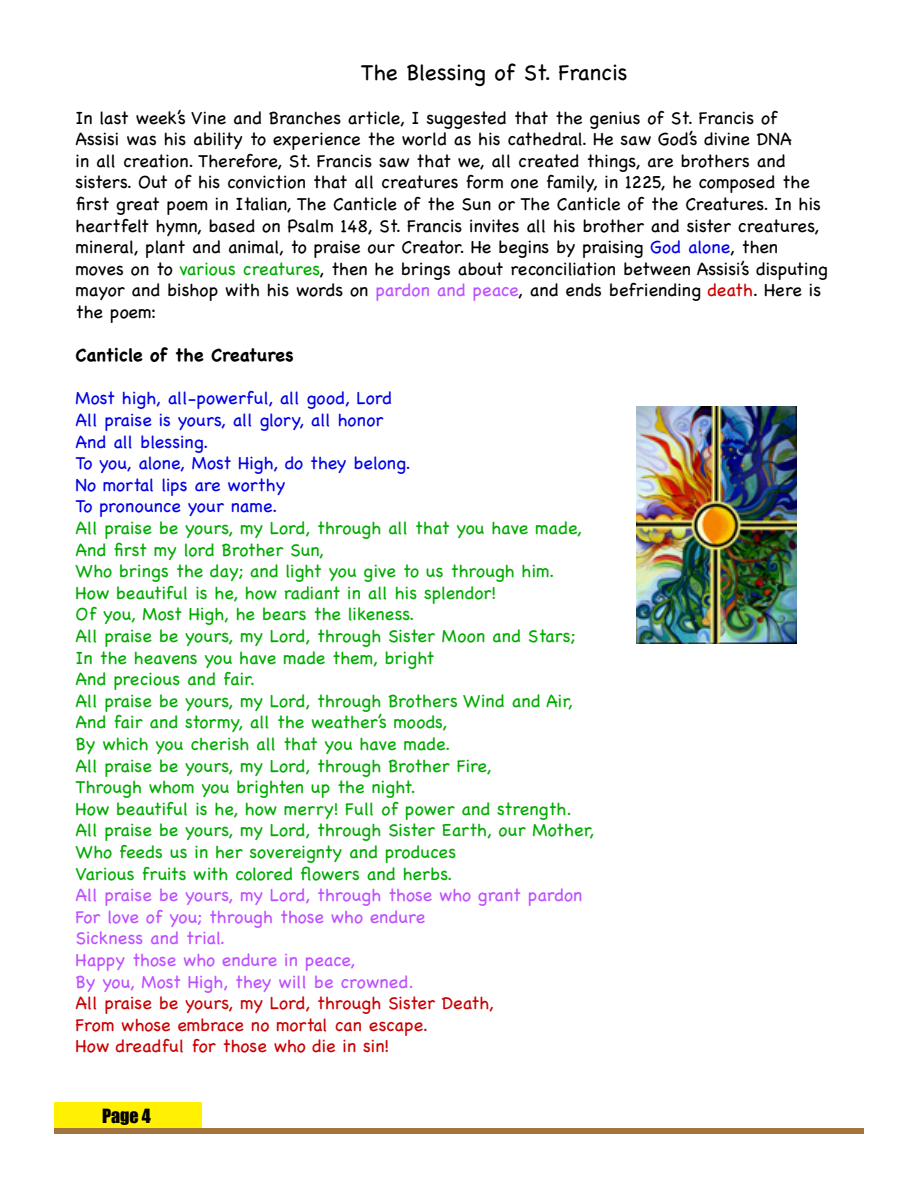
<style>
.page{position:relative;width:918px;height:1188px;background:#fff}
.page>*{position:absolute;margin:0;border:0;box-sizing:border-box;transform-origin:0 0}
.Body{font:22.5px "Chalkboard";color:#000}
.Body-2{font:18px/21.6px "Chalkboard";color:#000}
.Body-3{font:18px "Chalkboard";color:#0a0}
.Body-4{font:18px "Chalkboard";color:#be50ff}
.Body-5{font:18px "Chalkboard";color:#0000e6}
.Body-6{font:18px "Chalkboard";color:#c80000}
.Body-7{font:700 18px "Chalkboard";color:#000}
.t1{font:18px "Impact";color:#000}
.s1{color:#0000e6}
.s2{color:#00ab00}
.s3{color:#be50ff}
.s4{color:#c80000}
</style>
<div class="page">
<div style="left:54px;top:1102px;width:148px;height:27px;background:#fff101"></div>
<div style="left:54px;top:1128px;width:810px;height:6px;background:#a1753d"></div>
<img style="left:636px;top:406px;width:161px;height:237px">
<p class="Body" style="left:361px;top:59px;width:268px">The Blessing of St. Francis</p>
<p class="Body-2" style="left:76px;top:107px;width:754px">In last week’s Vine and Branches article, I suggested that the genius of St. Francis of<br>Assisi was his ability to experience the world as his cathedral. He saw God’s divine DNA<br>in all creation. Therefore, St. Francis saw that we, all created things, are brothers and sisters. Out of his conviction that all creatures form one family, in 1225, he composed the first great poem in Italian, The Canticle of the Sun or The Canticle of the Creatures. In his heartfelt hymn, based on Psalm 148, St. Francis invites all his brother and sister creatures, mineral, plant and animal, to praise our Creator. He begins by praising <span class="s1">God alone</span>, then moves on to <span class="s2">various creatures</span>, then he brings about reconciliation between Assisi’s disputing mayor and bishop with his words on <span class="s3">pardon and peace</span>, and ends befriending <span class="s4">death</span>. Here is the poem:</p>
<p class="Body-7" style="left:76px;top:344px;width:220px">Canticle of the Creatures</p>
<p class="Body-5" style="left:76px;top:388px;width:318px">Most high, all-powerful, all good, Lord</p>
<p class="Body-5" style="left:76px;top:409px;width:309px">All praise is yours, all glory, all honor</p>
<p class="Body-5" style="left:76px;top:431px;width:135px">And all blessing.</p>
<p class="Body-5" style="left:76px;top:452px;width:337px">To you, alone, Most High, do they belong.</p>
<p class="Body-5" style="left:76px;top:474px;width:211px">No mortal lips are worthy</p>
<p class="Body-5" style="left:76px;top:496px;width:203px">To pronounce your name.</p>
<p class="Body-3" style="left:76px;top:517px;width:508px">All praise be yours, my Lord, through all that you have made,</p>
<p class="Body-3" style="left:76px;top:539px;width:250px">And first my lord Brother Sun,</p>
<p class="Body-3" style="left:76px;top:560px;width:480px">Who brings the day; and light you give to us through him.</p>
<p class="Body-3" style="left:76px;top:582px;width:422px">How beautiful is he, how radiant in all his splendor!</p>
<p class="Body-3" style="left:76px;top:604px;width:340px">Of you, Most High, he bears the likeness.</p>
<p class="Body-3" style="left:76px;top:625px;width:502px">All praise be yours, my Lord, through Sister Moon and Stars;</p>
<p class="Body-3" style="left:76px;top:647px;width:360px">In the heavens you have made them, bright</p>
<p class="Body-3" style="left:76px;top:668px;width:181px">And precious and fair.</p>
<p class="Body-3" style="left:76px;top:690px;width:499px">All praise be yours, my Lord, through Brothers Wind and Air,</p>
<p class="Body-3" style="left:76px;top:712px;width:373px">And fair and stormy, all the weather’s moods,</p>
<p class="Body-3" style="left:76px;top:733px;width:376px">By which you cherish all that you have made.</p>
<p class="Body-3" style="left:76px;top:755px;width:417px">All praise be yours, my Lord, through Brother Fire,</p>
<p class="Body-3" style="left:76px;top:776px;width:342px">Through whom you brighten up the night.</p>
<p class="Body-3" style="left:76px;top:798px;width:498px">How beautiful is he, how merry! Full of power and strength.</p>
<p class="Body-3" style="left:76px;top:820px;width:520px">All praise be yours, my Lord, through Sister Earth, our Mother,</p>
<p class="Body-3" style="left:76px;top:841px;width:382px">Who feeds us in her sovereignty and produces</p>
<p class="Body-3" style="left:76px;top:863px;width:378px">Various fruits with colored flowers and herbs.</p>
<p class="Body-4" style="left:76px;top:884px;width:508px">All praise be yours, my Lord, through those who grant pardon</p>
<p class="Body-4" style="left:76px;top:906px;width:351px">For love of you; through those who endure</p>
<p class="Body-4" style="left:76px;top:928px;width:151px">Sickness and trial.</p>
<p class="Body-4" style="left:76px;top:949px;width:281px">Happy those who endure in peace,</p>
<p class="Body-4" style="left:76px;top:971px;width:340px">By you, Most High, they will be crowned.</p>
<p class="Body-6" style="left:76px;top:992px;width:420px">All praise be yours, my Lord, through Sister Death,</p>
<p class="Body-6" style="left:76px;top:1014px;width:354px">From whose embrace no mortal can escape.</p>
<p class="Body-6" style="left:76px;top:1036px;width:315px">How dreadful for those who die in sin!</p>
<p class="t1" style="left:102px;top:1102px;width:50px">Page 4</p>
</div>
